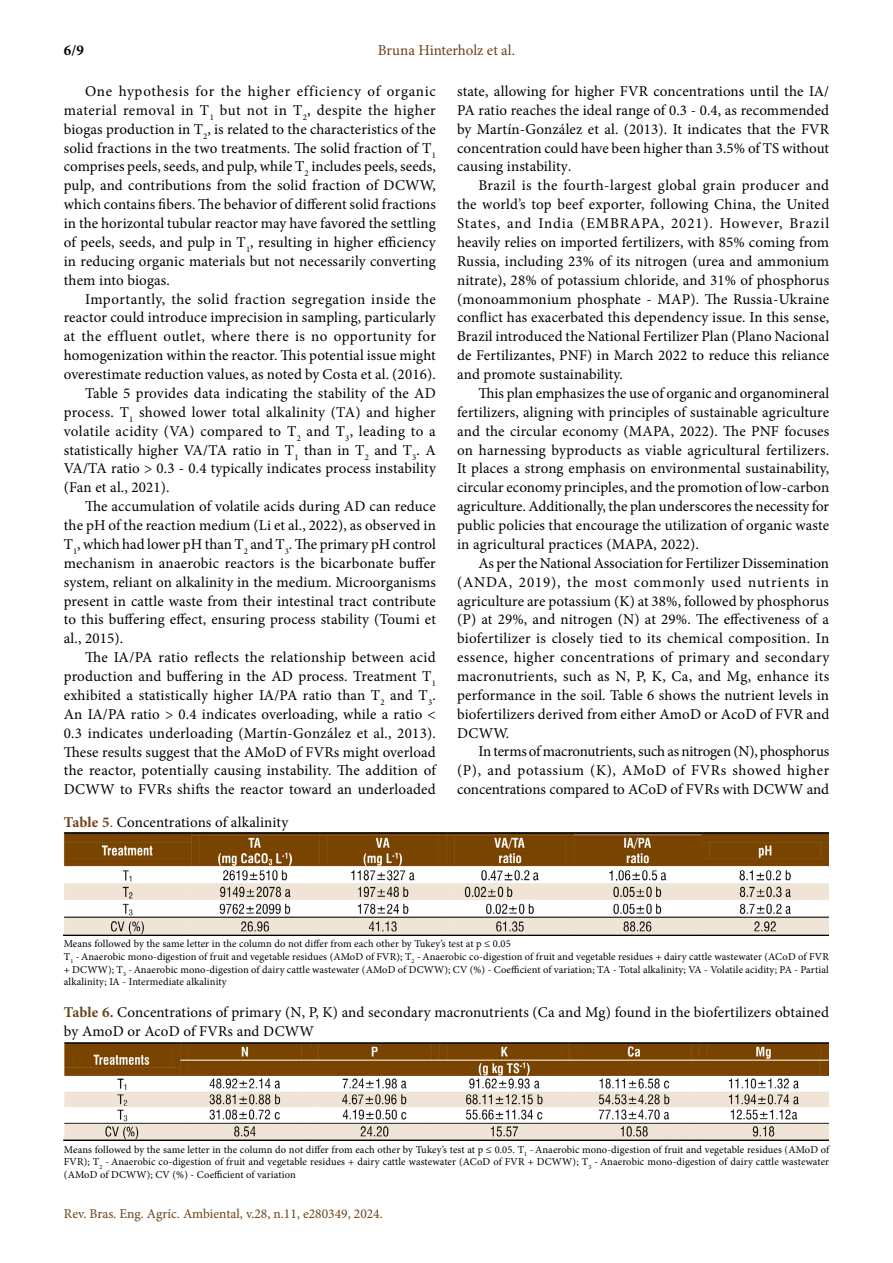
<style>
.page{position:relative;width:893px;height:1263px;background:#fff}
.page>*{position:absolute;margin:0;border:0;box-sizing:border-box;transform-origin:0 0}
.t1{font:15px/18.9px "Minion Pro";letter-spacing:.005em;color:#000;text-align:justify}
.t2{font:15px "Minion Pro";letter-spacing:.03em;color:#000}
.t3{font:15px "Minion Pro";letter-spacing:-.005em;color:#6c4119}
.t4{font:700 15px "Minion Pro";color:#000}
.t5{font:13.5px "Minion Pro";color:#6c4119}
.t6{font:10.5px/12.6px "Minion Pro";letter-spacing:.005em;color:#000;text-align:justify}
.s1{font-weight:700;color:#6c4119}
.s2{color:#6c4119}
.s3{font-family:"Times New Roman"}
</style>
<div class="page">
<img style="left:64px;top:1042px;width:765px;height:99px">
<img style="left:64px;top:833px;width:765px;height:102px">
<p class="t4" style="left:64px;top:40px;width:21px">6/9</p>
<p class="t3" style="left:378px;top:40px;width:139px">Bruna Hinterholz et al.</p>
<p class="t1" style="left:64px;top:82px;width:374px;text-indent:21px">One hypothesis for the higher efficiency of organic material removal in T<sub>1</sub> but not in T<sub>2</sub>, despite the higher biogas production in T<sub>2</sub>, is related to the characteristics of the solid fractions in the two treatments. The solid fraction of T<sub>1 </sub>comprises peels, seeds, and pulp, while T<sub>2</sub> includes peels, seeds, pulp, and contributions from the solid fraction of DCWW, which contains fibers. The behavior of different solid fractions in the horizontal tubular reactor may have favored the settling of peels, seeds, and pulp in T<sub>1</sub>, resulting in higher efficiency in reducing organic materials but not necessarily converting them into biogas.</p>
<p class="t2" style="left:85px;top:289px;width:352px">Importantly, the solid fraction segregation inside the</p>
<p class="t1" style="left:64px;top:308px;width:374px">reactor could introduce imprecision in sampling, particularly</p>
<p class="t2" style="left:64px;top:326px;width:374px">at the effluent outlet, where there is no opportunity for</p>
<p class="t1" style="left:64px;top:346px;width:374px">homogenization within the reactor. This potential issue might</p>
<p class="t1" style="left:64px;top:365px;width:374px">overestimate reduction values, as noted by Costa et al. (2016).</p>
<p class="t1" style="left:85px;top:384px;width:352px">Table 5 provides data indicating the stability of the AD</p>
<p class="t1" style="left:64px;top:403px;width:374px">process. T<sub>1</sub> showed lower total alkalinity (TA) and higher</p>
<p class="t1" style="left:64px;top:421px;width:374px">volatile acidity (VA) compared to T<sub>2</sub> and T<sub>3</sub>, leading to a</p>
<p class="t1" style="left:64px;top:440px;width:374px">statistically higher VA/TA ratio in T<sub>1</sub> than in T<sub>2</sub> and T<sub>3</sub>. A</p>
<p class="t1" style="left:64px;top:459px;width:374px">VA/TA ratio &gt; 0.3 - 0.4 typically indicates process instability</p>
<p class="t1" style="left:64px;top:478px;width:107px">(Fan et al., 2021).</p>
<p class="t1" style="left:85px;top:497px;width:352px">The accumulation of volatile acids during AD can reduce</p>
<p class="t1" style="left:64px;top:516px;width:374px">the pH of the reaction medium (Li et al., 2022), as observed in</p>
<p class="t1" style="left:64px;top:535px;width:374px">T<sub>1</sub>, which had lower pH than T<sub>2</sub> and T<sub>3</sub>. The primary pH control</p>
<p class="t1" style="left:64px;top:554px;width:374px">mechanism in anaerobic reactors is the bicarbonate buffer</p>
<p class="t1" style="left:64px;top:572px;width:374px">system, reliant on alkalinity in the medium. Microorganisms</p>
<p class="t1" style="left:64px;top:591px;width:374px">present in cattle waste from their intestinal tract contribute</p>
<p class="t1" style="left:64px;top:610px;width:374px">to this buffering effect, ensuring process stability (Toumi et</p>
<p class="t1" style="left:64px;top:629px;width:61px">al., 2015).</p>
<p class="t1" style="left:85px;top:648px;width:352px">The IA/PA ratio reflects the relationship between acid</p>
<p class="t1" style="left:64px;top:667px;width:374px">production and buffering in the AD process. Treatment T<sub>1</sub></p>
<p class="t1" style="left:64px;top:686px;width:374px">exhibited a statistically higher IA/PA ratio than T<sub>2</sub> and T<sub>3</sub>.</p>
<p class="t1" style="left:64px;top:705px;width:374px">An IA/PA ratio &gt; 0.4 indicates overloading, while a ratio &lt;</p>
<p class="t1" style="left:64px;top:723px;width:374px">0.3 indicates underloading (Martín-González et al., 2013).</p>
<p class="t1" style="left:64px;top:742px;width:374px">These results suggest that the AMoD of FVRs might overload</p>
<p class="t1" style="left:64px;top:761px;width:374px">the reactor, potentially causing instability. The addition of</p>
<p class="t1" style="left:64px;top:780px;width:373px">DCWW to FVRs shifts the reactor toward an underloaded</p>
<p class="t1" style="left:64px;top:812px;width:226px"><span class="s1">Table 5</span><span class="s2">.</span> Concentrations of alkalinity</p>
<p class="t1" style="left:457px;top:82px;width:374px">state, allowing for higher FVR concentrations until the IA/ PA ratio reaches the ideal range of 0.3 - 0.4, as recommended by Martín-González et al. (2013). It indicates that the FVR concentration could have been higher than 3.5% of TS without causing instability<span class="s3">.</span></p>
<p class="t1" style="left:457px;top:176px;width:374px;text-indent:21px">Brazil is the fourth-largest global grain producer and the world’s top beef exporter, following China, the United States, and India (EMBRAPA, 2021). However, Brazil heavily relies on imported fertilizers, with 85% coming from Russia, including 23% of its nitrogen (urea and ammonium nitrate), 28% of potassium chloride, and 31% of phosphorus (monoammonium phosphate - MAP). The Russia-Ukraine conflict has exacerbated this dependency issue. In this sense, Brazil introduced the National Fertilizer Plan (Plano Nacional de Fertilizantes, PNF) in March 2022 to reduce this reliance and promote sustainability.</p>
<p class="t1" style="left:457px;top:384px;width:374px;text-indent:21px">This plan emphasizes the use of organic and organomineral fertilizers, aligning with principles of sustainable agriculture and the circular economy (MAPA, 2022). The PNF focuses on harnessing byproducts as viable agricultural fertilizers.<br>It places a strong emphasis on environmental sustainability, circular economy principles, and the promotion of low-carbon agriculture. Additionally, the plan underscores the necessity for public policies that encourage the utilization of organic waste in agricultural practices (MAPA, 2022).</p>
<p class="t1" style="left:457px;top:554px;width:374px;text-indent:21px">As per the National Association for Fertilizer Dissemination (ANDA, 2019), the most commonly used nutrients in agriculture are potassium (K) at 38%, followed by phosphorus (P) at 29%, and nitrogen (N) at 29%. The effectiveness of a biofertilizer is closely tied to its chemical composition. In essence, higher concentrations of primary and secondary macronutrients, such as N, P, K, Ca, and Mg, enhance its performance in the soil. Table 6 shows the nutrient levels in biofertilizers derived from either AmoD or AcoD of FVR and DCWW.</p>
<p class="t1" style="left:457px;top:742px;width:374px;text-indent:21px">In terms of macronutrients, such as nitrogen (N), phosphorus (P), and potassium (K), AMoD of FVRs showed higher concentrations compared to ACoD of FVRs with DCWW and</p>
<p class="t6" style="left:64px;top:938px;width:767px;text-align:left">Means followed by the same letter in the column do not differ from each other by Tukey’s test at p ≤ 0.05<br>T<sub>1</sub> -Anaerobic mono-digestion of fruit and vegetable residues (AMoD of FVR); T<sub>2</sub> -Anaerobic co-digestion of fruit and vegetable residues + dairy cattle wastewater (ACoD of FVR + DCWW); T<sub>3</sub> -Anaerobic mono-digestion of dairy cattle wastewater (AMoD of DCWW); CV (%) - Coefficient of variation; TA - Total alkalinity; VA - Volatile acidity; PA - Partial alkalinity; IA - Intermediate alkalinity</p>
<p class="t1" style="left:64px;top:1003px;width:766px"><span class="s1">Table 6.</span> Concentrations of primary (N, P, K) and secondary macronutrients (Ca and Mg) found in the biofertilizers obtained by AmoD or AcoD of FVRs and DCWW</p>
<p class="t6" style="left:64px;top:1143px;width:767px">Means followed by the same letter in the column do not differ from each other by Tukey’s test at p ≤ 0.05. T<sub>1</sub> -Anaerobic mono-digestion of fruit and vegetable residues (AMoD of FVR); T<sub>2</sub> - Anaerobic co-digestion of fruit and vegetable residues + dairy cattle wastewater (ACoD of FVR + DCWW); T<sub>3</sub> - Anaerobic mono-digestion of dairy cattle wastewater (AMoD of DCWW); CV (%) - Coefficient of variation</p>
<p class="t5" style="left:64px;top:1204px;width:320px">Rev. Bras. Eng. Agríc. Ambiental, v.28, n.11, e280349, 2024.</p>
</div>
